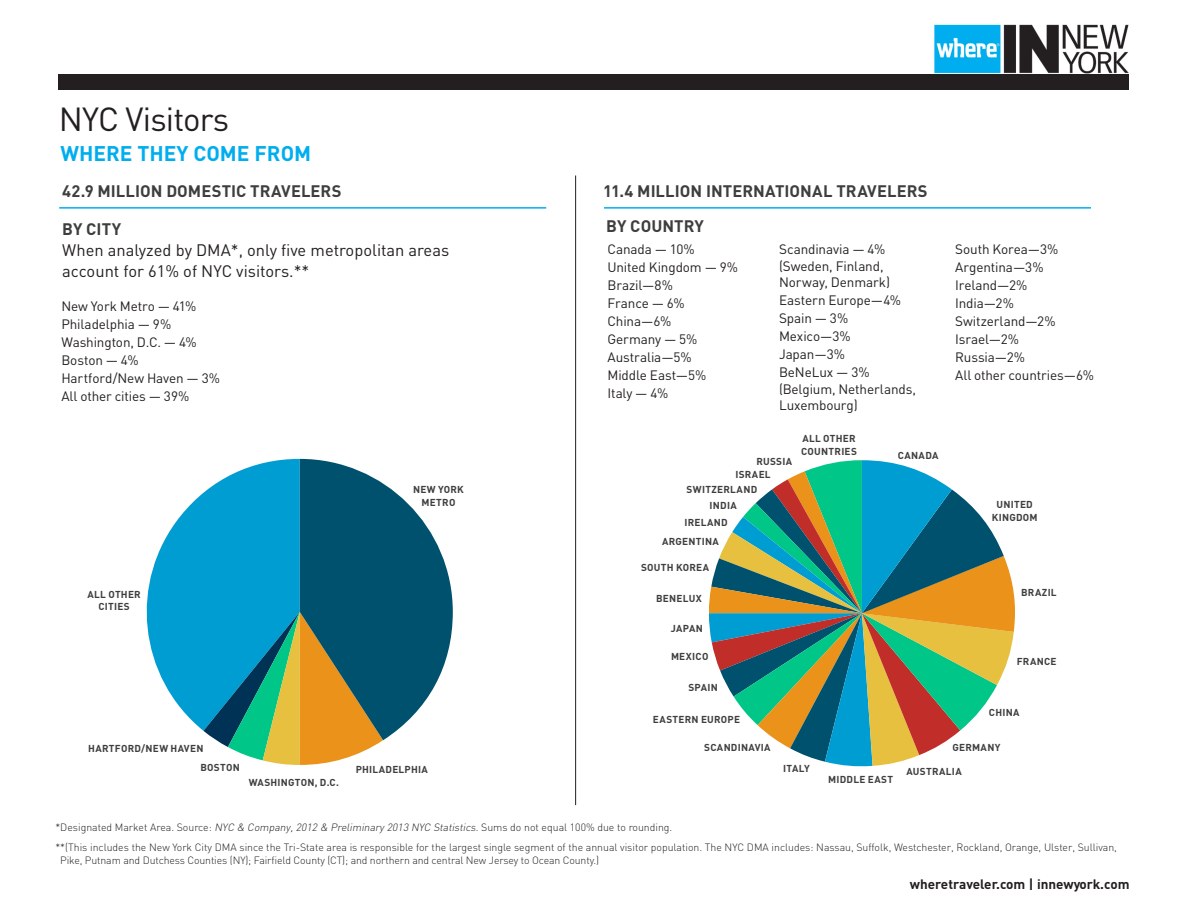
<style>
.page{position:relative;width:1188px;height:918px;background:#fff}
.page>*{position:absolute;margin:0;border:0;box-sizing:border-box;transform-origin:0 0}
.t1{font:33px "DIN";letter-spacing:-.025em;color:#231f20}
.t2{font:700 21px "DIN";color:#00aeef}
.t3{font:700 16.5px "DIN";letter-spacing:.005em;color:#3e3e3f}
.t4{font:16.5px/21px "DIN";color:#231f20}
.t5{font:13.5px/16.5px "DIN";letter-spacing:-.01em;color:#231f20}
.t6{font:700 13.5px "DIN";color:#231f20}
.t7{font:300 10.5px/13.5px "DIN";color:#231f20}
.t8{font:700 10.05px/12.9px "DIN";letter-spacing:.025em;color:#3e3e3f;text-align:center}
.s1{font-style:italic}
</style>
<div class="page">
<img style="left:934px;top:24px;width:195px;height:50px">
<div style="left:59px;top:74px;width:1070px;height:16px;background:#231f20"></div>
<svg style="left:146px;top:493px;width:57px;height:238px;fill:#009dd3"></svg>
<svg style="left:203px;top:459px;width:250px;height:306px"></svg>
<svg style="left:709px;top:460px;width:306px;height:307px"></svg>
<hr style="left:575px;top:176px;width:1px;height:629px;background:#231f20">
<hr style="left:59px;top:207px;width:487px;height:2px;background:#00aeef">
<hr style="left:604px;top:207px;width:487px;height:2px;background:#00aeef">
<p class="t1" style="left:59px;top:98px;width:172px">NYC Visitors</p>
<p class="t2" style="left:60px;top:140px;width:249px">WHERE THEY COM E FROM</p>
<p class="t3" style="left:62px;top:181px;width:281px">42.9 MILLION DOM ESTIC TRAVELERS</p>
<p class="t3" style="left:603px;top:181px;width:326px">11.4 M ILLION INTERNATIONAL TRAVELERS</p>
<p class="t3" style="left:62px;top:218px;width:59px">BY CITY</p>
<p class="t4" style="left:62px;top:239px;width:388px">When analyzed by DMA*, only five metropolitan areas account for 61% of NYC visitors.**</p>
<p class="t5" style="left:61px;top:297px;width:137px">New York Metro — 41%</p>
<p class="t5" style="left:61px;top:315px;width:111px">Philadelphia — 9%</p>
<p class="t5" style="left:61px;top:333px;width:137px">Washington, D.C. — 4%</p>
<p class="t5" style="left:61px;top:351px;width:79px">Boston — 4%</p>
<p class="t5" style="left:61px;top:369px;width:160px">Hartford/New Haven — 3%</p>
<p class="t5" style="left:61px;top:387px;width:130px">All other cities — 39%</p>
<p class="t8" style="left:88px;top:587px;width:55px">ALL OTHER<br>CITIES</p>
<p class="t8" style="left:88px;top:742px;width:115px">HARTFORD/N EW HAVEN</p>
<p class="t8" style="left:413px;top:483px;width:52px">NEW YORK<br>METRO</p>
<p class="t3" style="left:606px;top:215px;width:98px">BY COUNTRY</p>
<p class="t5" style="left:608px;top:241px;width:89px">Canada — 10%</p>
<p class="t5" style="left:608px;top:259px;width:132px">United Kingdom — 9%</p>
<p class="t5" style="left:608px;top:277px;width:67px">Brazil—8%</p>
<p class="t5" style="left:608px;top:295px;width:79px">France — 6%</p>
<p class="t5" style="left:608px;top:313px;width:65px">China—6%</p>
<p class="t5" style="left:608px;top:331px;width:92px">Germany — 5%</p>
<p class="t5" style="left:608px;top:349px;width:86px">Australia—5%</p>
<p class="t5" style="left:608px;top:367px;width:100px">Middle East—5%</p>
<p class="t5" style="left:608px;top:385px;width:62px">Italy — 4%</p>
<p class="t5" style="left:779px;top:241px;width:108px">Scandinavia — 4%</p>
<p class="t5" style="left:779px;top:257px;width:113px">(Sweden, Finland,<br>Norway, Denmark)</p>
<p class="t5" style="left:779px;top:292px;width:124px">Eastern Europe—4%</p>
<p class="t5" style="left:779px;top:310px;width:71px">Spain — 3%</p>
<p class="t5" style="left:779px;top:328px;width:73px">Mexico—3%</p>
<p class="t5" style="left:779px;top:346px;width:68px">Japan—3%</p>
<p class="t5" style="left:779px;top:364px;width:92px">BeNeLux — 3%</p>
<p class="t5" style="left:779px;top:380px;width:139px">(Belgium, Netherlands,<br>Luxembourg)</p>
<p class="t8" style="left:756px;top:455px;width:37px">RUSSIA</p>
<p class="t8" style="left:801px;top:432px;width:57px;text-align:left">ALL OTHER<br>COUNTRIES</p>
<p class="t8" style="left:898px;top:448px;width:42px">CANADA</p>
<p class="t8" style="left:735px;top:467px;width:37px">ISRAEL</p>
<p class="t8" style="left:687px;top:483px;width:72px">SWITZERLAND</p>
<p class="t8" style="left:710px;top:498px;width:29px">INDIA</p>
<p class="t8" style="left:684px;top:515px;width:45px">IRELAND</p>
<p class="t8" style="left:662px;top:534px;width:58px">ARGENTINA</p>
<p class="t8" style="left:641px;top:560px;width:69px">SOUTH KOREA</p>
<p class="t8" style="left:656px;top:591px;width:47px">BENELUX</p>
<p class="t8" style="left:671px;top:621px;width:32px">JAPAN</p>
<p class="t8" style="left:671px;top:649px;width:39px">MEXICO</p>
<p class="t8" style="left:689px;top:681px;width:29px">SPAIN</p>
<p class="t8" style="left:653px;top:713px;width:89px">EASTERN EUROPE</p>
<p class="t8" style="left:704px;top:740px;width:68px">SCANDINAVIA</p>
<p class="t5" style="left:955px;top:241px;width:105px">South Korea—3%</p>
<p class="t5" style="left:955px;top:259px;width:90px">Argentina—3%</p>
<p class="t5" style="left:955px;top:277px;width:74px">Ireland—2%</p>
<p class="t5" style="left:955px;top:295px;width:60px">India—2%</p>
<p class="t5" style="left:955px;top:313px;width:102px">Switzerland—2%</p>
<p class="t5" style="left:955px;top:331px;width:65px">Israel—2%</p>
<p class="t5" style="left:955px;top:349px;width:71px">Russia—2%</p>
<p class="t5" style="left:955px;top:367px;width:140px">All other countries—6%</p>
<p class="t8" style="left:992px;top:497px;width:46px">UN ITED<br>KINGDOM</p>
<p class="t8" style="left:1021px;top:586px;width:37px">BRAZIL</p>
<p class="t8" style="left:1017px;top:654px;width:41px">FRANCE</p>
<p class="t8" style="left:989px;top:705px;width:32px">CHINA</p>
<p class="t8" style="left:952px;top:740px;width:43px">GERMANY</p>
<p class="t8" style="left:200px;top:761px;width:39px">BOSTON</p>
<p class="t8" style="left:356px;top:762px;width:74px">PHILADELPHIA</p>
<p class="t8" style="left:249px;top:775px;width:92px">WASHINGTON , D.C.</p>
<p class="t8" style="left:783px;top:762px;width:27px">I TALY</p>
<p class="t8" style="left:828px;top:772px;width:66px">MIDDLE EAST</p>
<p class="t8" style="left:906px;top:765px;width:57px">AUSTRALIA</p>
<p class="t7" style="left:55px;top:821px;width:619px">*Designated Market Area. Source: <span class="s1">NYC &amp; Company,2012 &amp; Preliminary 2013 NYC Statistics</span>. Sums do not equal 100% due to rounding.</p>
<p class="t7" style="left:60px;top:840px;width:1058px;text-indent:-5px">**(This includes the New York City DMA since the Tri-State area is responsible for the largest single segment of the annual visitor population. The NYC DMA includes: Nassau, Suffolk, Westchester, Rockland, Orange, Ulster, Sullivan,<br>Pike, Putnam and Dutchess Counties (NY); Fairfield County (CT); and northern and central New Jersey to Ocean County.)</p>
<p class="t6" style="left:910px;top:875px;width:221px">WHERETRAVELER.COM | INNEWYORK.COM</p>
</div>
